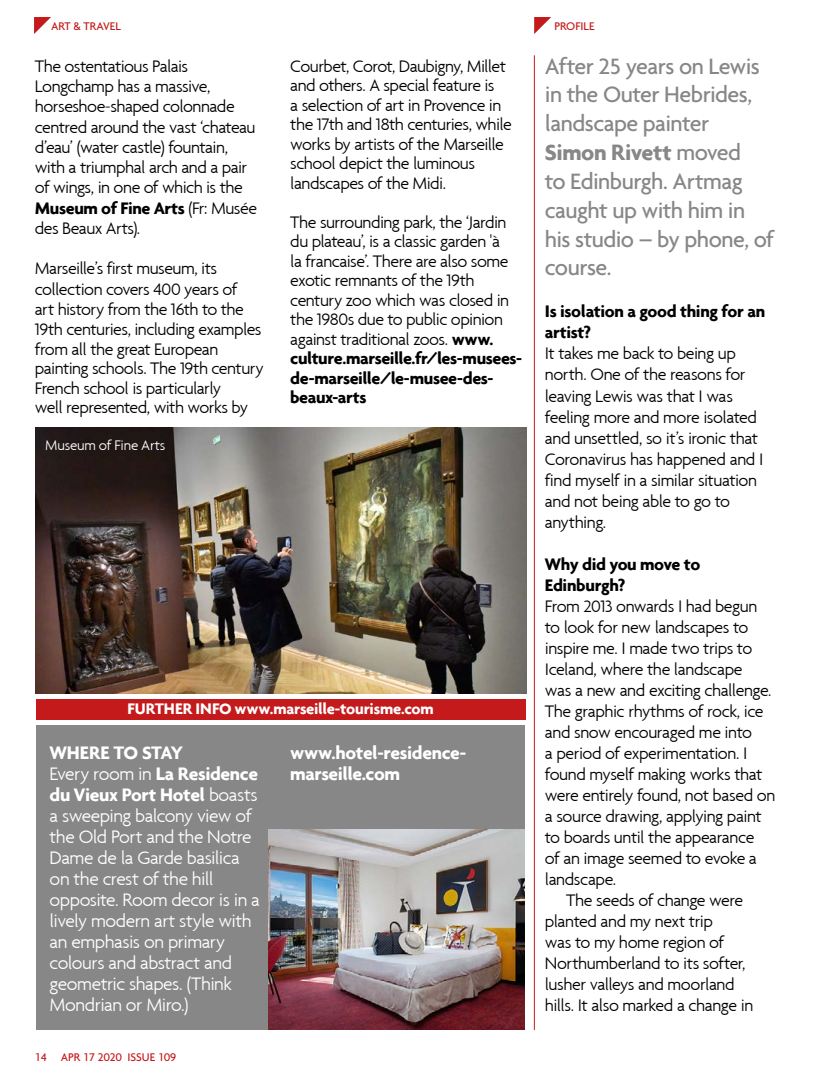
<style>
.page{position:relative;width:830px;height:1085px;background:#fff}
.page>*{position:absolute;margin:0;border:0;box-sizing:border-box;transform-origin:0 0}
.t1{font:500 24px/28.8px "Agenda";letter-spacing:-.025em;color:#878787}
.t2{font:300 19.5px/21px "Agenda";letter-spacing:-.025em;color:#fff}
.t3{font:700 19.5px/21px "Agenda";letter-spacing:-.02em;color:#fff}
.t4{font:300 18px/19.5px "Agenda";letter-spacing:-.03em;color:#000}
.t5{font:700 18px/21px "Agenda";letter-spacing:-.02em;color:#000}
.t6{font:700 16.5px "Agenda";letter-spacing:-.015em;color:#fff}
.t7{font:300 15px "Agenda";letter-spacing:-.015em;color:#fff}
.t8{font:500 12px "Agenda";color:#c41a1c}
.s1{font-weight:700}
</style>
<div class="page">
<svg style="left:34px;top:17px;width:17px;height:17px"></svg>
<div style="left:36px;top:725px;width:488px;height:304px;background:#878787"></div>
<hr style="left:534px;top:55px;width:1px;height:974px;background:#c41a1c">
<img style="left:268px;top:829px;width:256px;height:200px">
<img style="left:36px;top:427px;width:490px;height:266px">
<div style="left:36px;top:699px;width:489px;height:21px;background:#c41a1c"></div>
<svg style="left:534px;top:17px;width:17px;height:17px"></svg>
<p class="t8" style="left:51px;top:19px;width:71px">ART &amp; TRAVEL</p>
<p class="t4" style="left:35px;top:56px;width:223px;line-height:20.2px">The ostentatious Palais<br>Longchamp has a massive, horseshoe-shaped colonnade centred around the vast ‘chateau d’eau’ (water castle) fountain, with a triumphal arch and a pair of wings, in one of which is the<br><span class="s1">Museum of Fine Arts</span> (Fr: Musée des Beaux Arts).</p>
<p class="t4" style="left:35px;top:258px;width:230px">Marseille’s first museum, its collection covers 400 years of<br>art history from the 16th to the<br>19th centuries, including examples from all the great European painting schools. The 19th century<br>French school is particularly<br>well represented, with works by</p>
<p class="t7" style="left:45px;top:436px;width:122px">Museum of Fine Arts</p>
<p class="t4" style="left:290px;top:56px;width:223px">Courbet, Corot, Daubigny, Millet and others. A special feature is<br>a selection of art in Provence in the 17th and 18th centuries, while works by artists of the Marseille school depict the luminous landscapes of the Midi.</p>
<p class="t4" style="left:290px;top:212px;width:233px">The surrounding park, the ‘Jardin du plateau’, is a classic garden 'à<br>la francaise’. There are also some exotic remnants of the 19th century zoo which was closed in the 1980s due to public opinion against traditional zoos. <span class="s1">www. culture.marseille.fr/les-musees&shy;de-marseille/le-musee-des&shy;beaux-arts</span></p>
<p class="t6" style="left:127px;top:698px;width:307px">FURTHER INFO www.marseille-tourisme.com</p>
<p class="t2" style="left:50px;top:741px;width:212px"><span class="s1">WHERE TO STAY<br></span>Every room in <span class="s1">La Residence du Vieux Port Hotel</span> boasts a sweeping balcony view of the Old Port and the Notre<br>Dame de la Garde basilica on the crest of the hill opposite. Room decor is in a lively modern art style with an emphasis on primary colours and abstract and geometric shapes. (Think<br>Mondrian or Miro.)</p>
<p class="t3" style="left:290px;top:741px;width:178px">www.hotel-residence&shy;marseille.com</p>
<p class="t8" style="left:35px;top:1049px;width:143px">14 APR 17 2020 ISSUE 109</p>
<p class="t8" style="left:554px;top:19px;width:42px">PROFILE</p>
<h1 class="t1" style="left:544px;top:51px;width:231px">After 25 years on Lewis in the Outer Hebrides, landscape painter<br><span class="s1">Simon Rivett</span> moved<br>to Edinburgh. Artmag caught up with him in his studio – by phone, of course.</h1>
<p class="t5" style="left:544px;top:300px;width:222px">Is isolation a good thing for an artist?</p>
<p class="t4" style="left:544px;top:343px;width:220px;line-height:21px">It takes me back to being up north. One of the reasons for leaving Lewis was that I was feeling more and more isolated and unsettled, so it’s ironic that<br>Coronavirus has happened and I find myself in a similar situation and not being able to go to anything.</p>
<p class="t5" style="left:544px;top:553px;width:157px">Why did you move to<br>Edinburgh?</p>
<p class="t4" style="left:544px;top:595px;width:214px">From 2013 onwards I had begun</p>
<p class="t4" style="left:544px;top:616px;width:205px">to look for new landscapes to</p>
<p class="t4" style="left:544px;top:637px;width:209px">inspire me. I made two trips to</p>
<p class="t4" style="left:544px;top:658px;width:199px">Iceland, where the landscape</p>
<p class="t4" style="left:544px;top:679px;width:228px">was a new and exciting challenge.</p>
<p class="t4" style="left:544px;top:700px;width:220px">The graphic rhythms of rock, ice</p>
<p class="t4" style="left:544px;top:721px;width:209px">and snow encouraged me into</p>
<p class="t4" style="left:544px;top:743px;width:204px">a period of experimentation. I</p>
<p class="t4" style="left:544px;top:764px;width:219px">found myself making works that</p>
<p class="t4" style="left:544px;top:785px;width:232px">were entirely found, not based on</p>
<p class="t4" style="left:544px;top:806px;width:218px">a source drawing, applying paint</p>
<p class="t4" style="left:544px;top:827px;width:211px">to boards until the appearance</p>
<p class="t4" style="left:544px;top:848px;width:213px">of an image seemed to evoke a</p>
<p class="t4" style="left:544px;top:869px;width:73px">landscape.</p>
<p class="t4" style="left:566px;top:890px;width:178px">The seeds of change were</p>
<p class="t4" style="left:544px;top:911px;width:170px">planted and my next trip</p>
<p class="t4" style="left:544px;top:932px;width:181px">was to my home region of</p>
<p class="t4" style="left:544px;top:953px;width:202px">Northumberland to its softer,</p>
<p class="t4" style="left:544px;top:974px;width:191px">lusher valleys and moorland</p>
<p class="t4" style="left:544px;top:995px;width:210px">hills. It also marked a change in</p>
</div>
